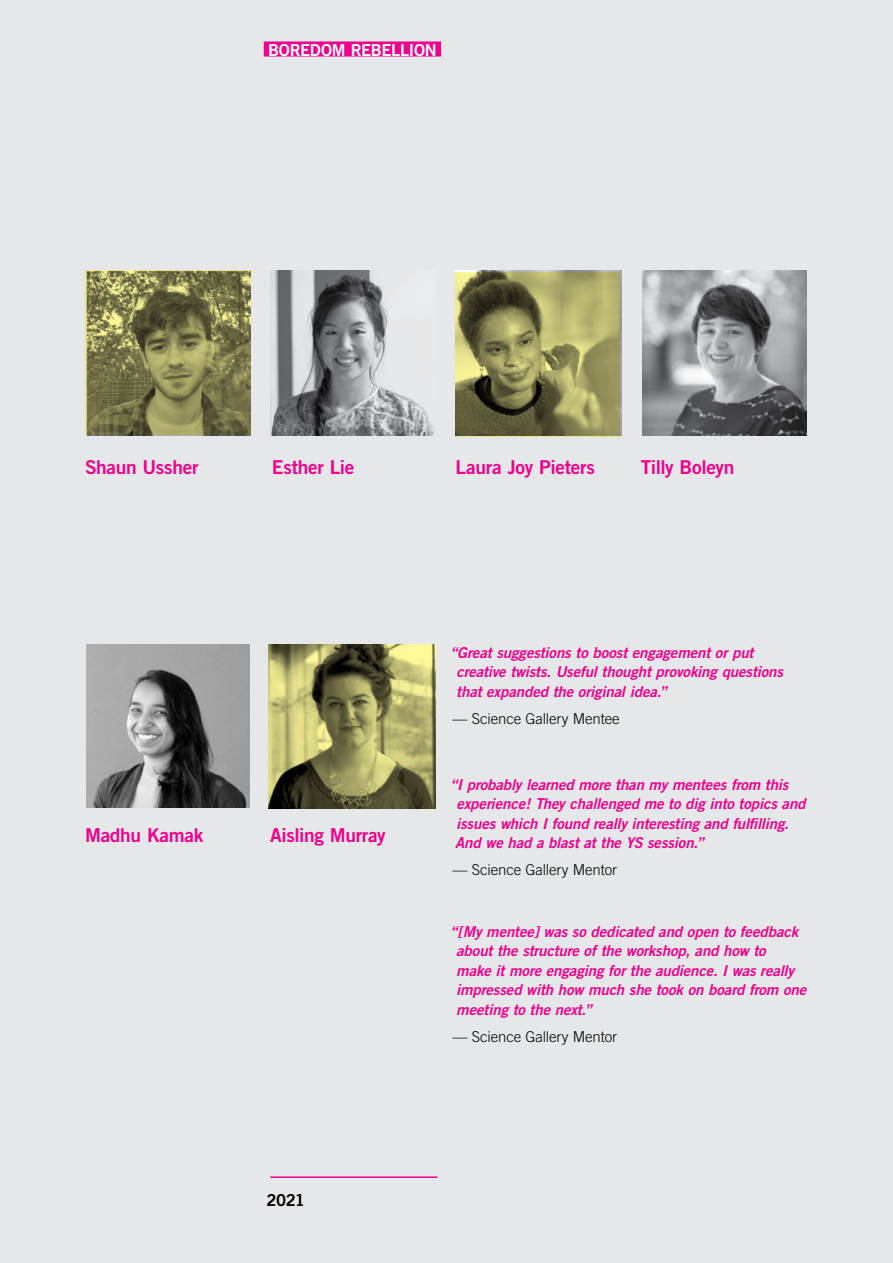
<style>
.page{position:relative;width:893px;height:1263px;background:#e6e7e8}
.page>*{position:absolute;margin:0;border:0;box-sizing:border-box;transform-origin:0 0}
.t1{font:19.2px "Trade Gothic Bold Two";letter-spacing:-.015em;color:#ec008c}
.t2{font:16.5px "Trade Gothic Bold Two";letter-spacing:-.02em;color:#fff}
.t3{font:16.5px "Trade Gothic Bold Two";color:#000}
.t4{font:italic 15px/19.5px "Trade Gothic Bold Two";letter-spacing:-.01em;color:#ec008c}
.t5{font:300 15px "Trade Gothic";letter-spacing:-.005em;color:#000}
</style>
<div class="page">
<hr style="left:270px;top:1176px;width:167px;height:2px;background:#ec008c">
<div style="left:264px;top:41px;width:177px;height:15px;background:#ec008c"></div>
<img style="left:86px;top:644px;width:163px;height:163px">
<img style="left:642px;top:271px;width:164px;height:164px">
<img style="left:270px;top:271px;width:164px;height:164px">
<svg style="left:85px;top:271px;width:166px;height:164px;background:#807e4f"></svg>
<svg style="left:269px;top:644px;width:167px;height:164px;background:#908d58"></svg>
<svg style="left:455px;top:272px;width:165px;height:164px;background:#8c8956"></svg>
<p class="t2" style="left:268px;top:40px;width:170px">BOREDOM REBELLION</p>
<p class="t1" style="left:85px;top:455px;width:115px">Shaun Ussher</p>
<p class="t1" style="left:272px;top:455px;width:84px">Esther Lie</p>
<p class="t1" style="left:455px;top:455px;width:141px">Laura Joy Pieters</p>
<p class="t1" style="left:641px;top:455px;width:95px">Tilly Boleyn</p>
<p class="t1" style="left:85px;top:823px;width:120px">Madhu Kamak</p>
<p class="t1" style="left:270px;top:823px;width:117px">Aisling Murray</p>
<p class="t3" style="left:267px;top:1190px;width:40px">2021</p>
<p class="t4" style="left:456px;top:642px;width:328px;text-indent:-6px">“Great suggestions to boost engagement or put creative twists. Useful thought provoking questions that expanded the original idea.”</p>
<p class="t5" style="left:453px;top:709px;width:169px">— Science Gallery Mentee</p>
<p class="t4" style="left:455px;top:774px;width:352px;text-indent:-5px">“I probably learned more than my mentees from this experience! They challenged me to dig into topics and issues which I found really interesting and fulfilling.<br>And we had a blast at the YS session.”</p>
<p class="t5" style="left:453px;top:861px;width:166px">— Science Gallery Mentor</p>
<p class="t4" style="left:456px;top:921px;width:352px;text-indent:-6px">“[My mentee] was so dedicated and open to feedback about the structure of the workshop, and how to<br>make it more engaging for the audience. I was really impressed with how much she took on board from one meeting to the next.”</p>
<p class="t5" style="left:453px;top:1027px;width:166px">— Science Gallery Mentor</p>
</div>
